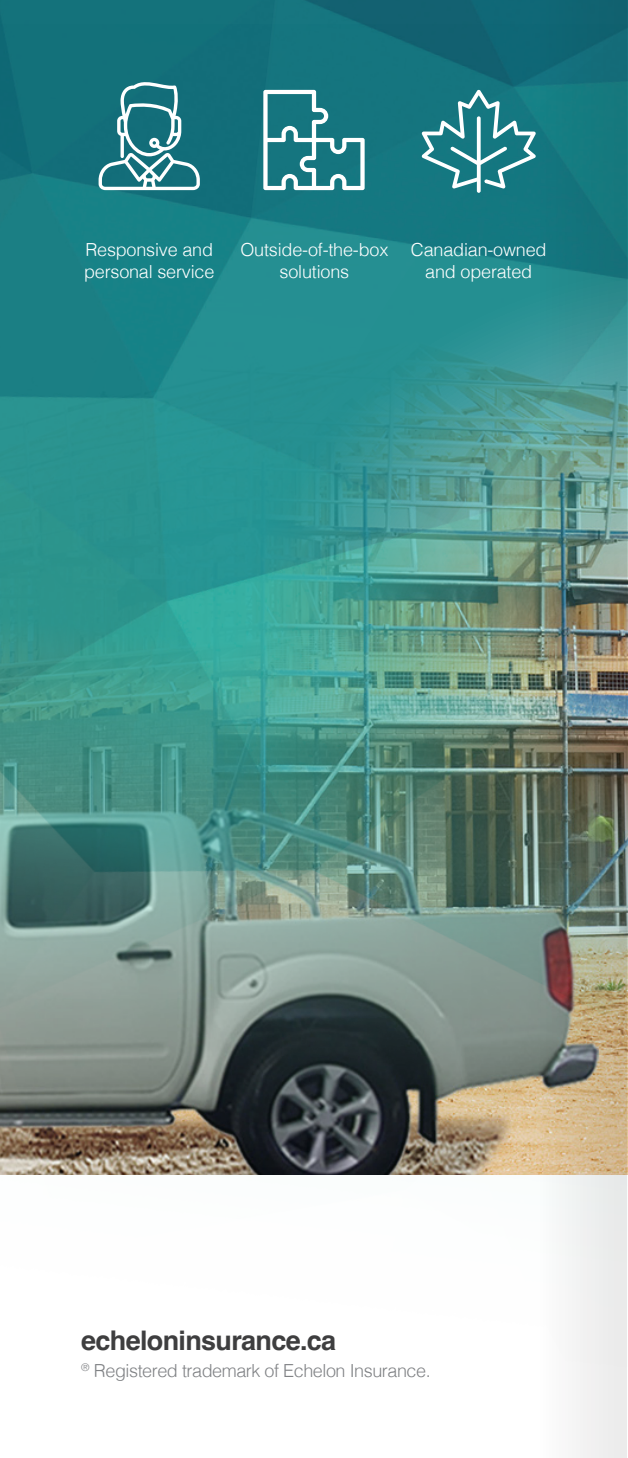
<style>
.page{position:relative;width:628px;height:1458px;background:#fff}
.page>*{position:absolute;margin:0;border:0;box-sizing:border-box;transform-origin:0 0}
.t1{font:700 27px "Helvetica";letter-spacing:-.025em;color:#3e3e3f}
.t2{font:300 18px/22.5px "Helvetica";letter-spacing:-.01em;color:#fff;text-align:center}
.t3{font:300 18px "Helvetica";letter-spacing:-.025em;color:#808285}
</style>
<div class="page">
<img style="left:0;top:0;width:628px;height:1175px">
<svg style="left:99px;top:80px;width:101px;height:110px"></svg>
<svg style="left:263px;top:90px;width:101px;height:100px"></svg>
<svg style="left:422px;top:90px;width:62px;height:103px"></svg>
<img style="left:484px;top:0;width:143px;height:1458px">
<p class="t2" style="left:84px;top:237px;width:132px;text-align:left">Responsive and personal service</p>
<p class="t2" style="left:240px;top:237px;width:149px">Outside-of-the-box solutions</p>
<p class="t2" style="left:411px;top:237px;width:137px">Canadian-owned and operated</p>
<h1 class="t1" style="left:81px;top:1324px;width:256px">echeloninsurance.ca</h1>
<p class="t3" style="left:81px;top:1356px;width:351px"><sup>®</sup> Registered trademark of Echelon Insurance.</p>
</div>
